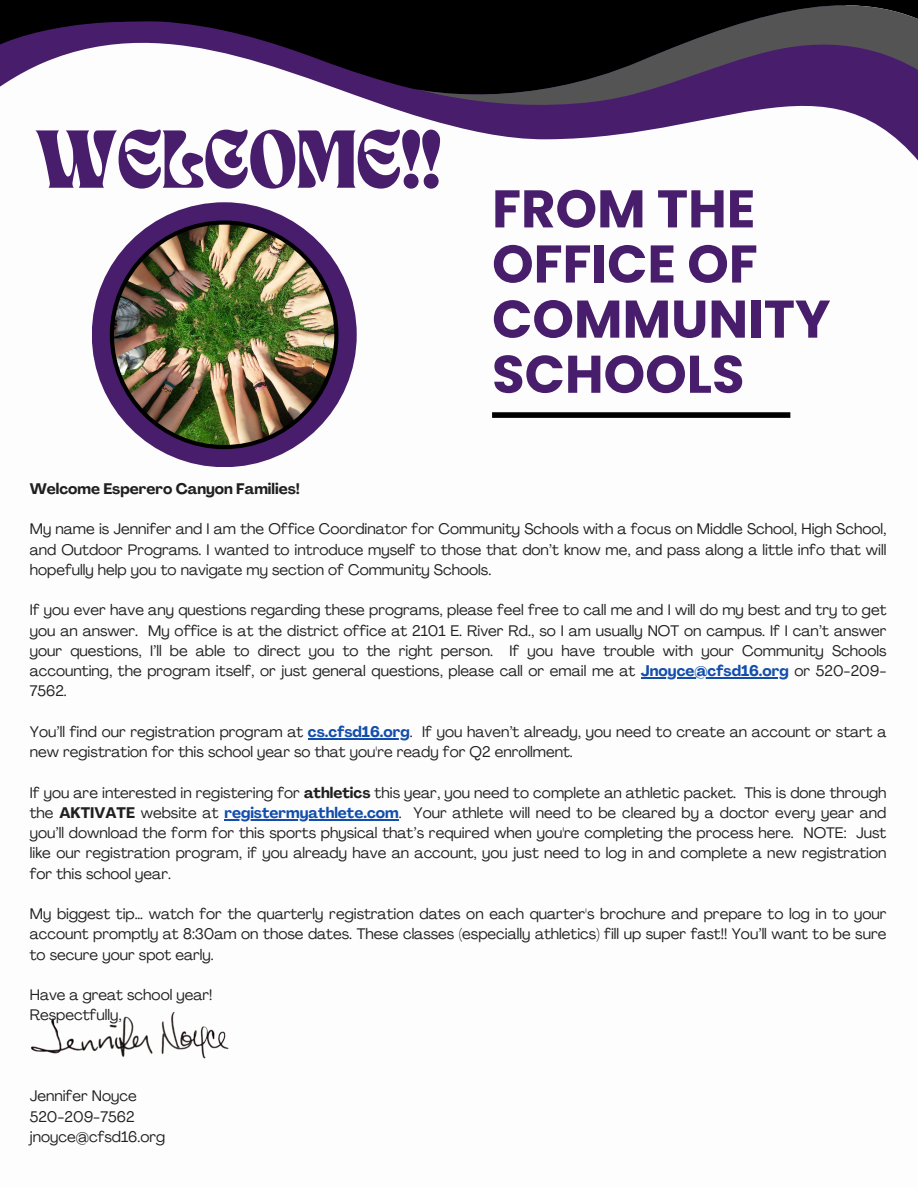
<style>
.page{position:relative;width:918px;height:1188px;background:#fff}
.page>*{position:absolute;margin:0;border:0;box-sizing:border-box;transform-origin:0 0}
.t1{font:57.3px "TANNIMBUS";color:#481e6c}
.t2{font:700 52.95px/55.2px "Poppins";color:#481e6c}
.t3{font:15.15px/20.2px "Agrandir";color:#202020;text-align:justify}
.t4{font:700 15.15px "Agrandir";color:#202020}
.s1{font-weight:700;color:#134eac}
.s2{font-weight:700}
</style>
<div class="page">
<div style="left:92px;top:202px;width:265px;height:265px;background:#481e6c;border-radius:50%"></div>
<img style="left:110px;top:220px;width:229px;height:229px">
<div style="left:492px;top:412px;width:298px;height:6px;background:#000"></div>
<svg style="left:212px;top:109px;width:706px;height:94px"></svg>
<svg style="left:0;top:0;width:412px;height:109px"></svg>
<svg style="left:0;top:8px;width:146px;height:53px"></svg>
<svg style="left:412px;top:0;width:506px;height:109px"></svg>
<hr style="left:641px;top:677px;width:148px;height:1px;background:#134eac">
<hr style="left:308px;top:738px;width:102px;height:1px;background:#134eac">
<hr style="left:224px;top:819px;width:175px;height:1px;background:#134eac">
<img style="left:30px;top:1011px;width:199px;height:48px">
<h2 class="t1" style="left:35px;top:127px;width:407px">WELCOME!!</h2>
<h1 class="t2" style="left:492px;top:181px;width:340px">FROM THE<br>OFFICE OF<br>COMMUNITY<br>SCHOOLS</h1>
<p class="t4" style="left:30px;top:482px;width:272px">Welcome Esperero Canyon Families!</p>
<h3 class="t3" style="left:30px;top:520px;width:858px">My name is Jennifer and I am the Office Coordinator for Community Schools with a focus on Middle School, High School, and Outdoor Programs. I wanted to introduce myself to those that don’t know me, and pass along a little info that will hopefully help you to navigate my section of Community Schools.</h3>
<p class="t3" style="left:30px;top:601px;width:858px">If you ever have any questions regarding these programs, please feel free to call me and I will do my best and try to get you an answer. My office is at the district office at 2101 E. River Rd., so I am usually NOT on campus. If I can’t answer your questions, I’ll be able to direct you to the right person. If you have trouble with your Community Schools accounting, the program itself, or just general questions, please call or email me at <span class="s1">Jnoyce@cfsd16.org</span> or 520-209-</p>
<p class="t3" style="left:30px;top:682px;width:39px">7562.</p>
<p class="t3" style="left:30px;top:723px;width:858px">You’ll find our registration program at <span class="s1">cs.cfsd16.org</span>. If you haven’t already, you need to create an account or start a</p>
<p class="t3" style="left:30px;top:743px;width:544px">new registration for this school year so that you're ready for Q2 enrollment.</p>
<p class="t3" style="left:30px;top:784px;width:858px">If you are interested in registering for <span class="s2">athletics</span> this year, you need to complete an athletic packet. This is done through</p>
<p class="t3" style="left:30px;top:804px;width:858px">the <span class="s2">AKTIVATE</span> website at <span class="s1">registermyathlete.com</span>. Your athlete will need to be cleared by a doctor every year and</p>
<p class="t3" style="left:30px;top:824px;width:858px">you’ll download the form for this sports physical that’s required when you're completing the process here. NOTE: Just like our registration program, if you already have an account, you just need to log in and complete a new registration for this school year.</p>
<p class="t3" style="left:30px;top:905px;width:858px">My biggest tip… watch for the quarterly registration dates on each quarter's brochure and prepare to log in to your account promptly at 8:30am on those dates. These classes (especially athletics) fill up super fast!! You’ll want to be sure to secure your spot early.</p>
<p class="t3" style="left:30px;top:986px;width:184px">Have a great school year!<br>Respectfully,</p>
<p class="t3" style="left:30px;top:1087px;width:109px">Jennifer Noyce</p>
<p class="t3" style="left:30px;top:1108px;width:106px">520-209-7562</p>
<p class="t3" style="left:30px;top:1128px;width:137px">jnoyce@cfsd16.org</p>
</div>
